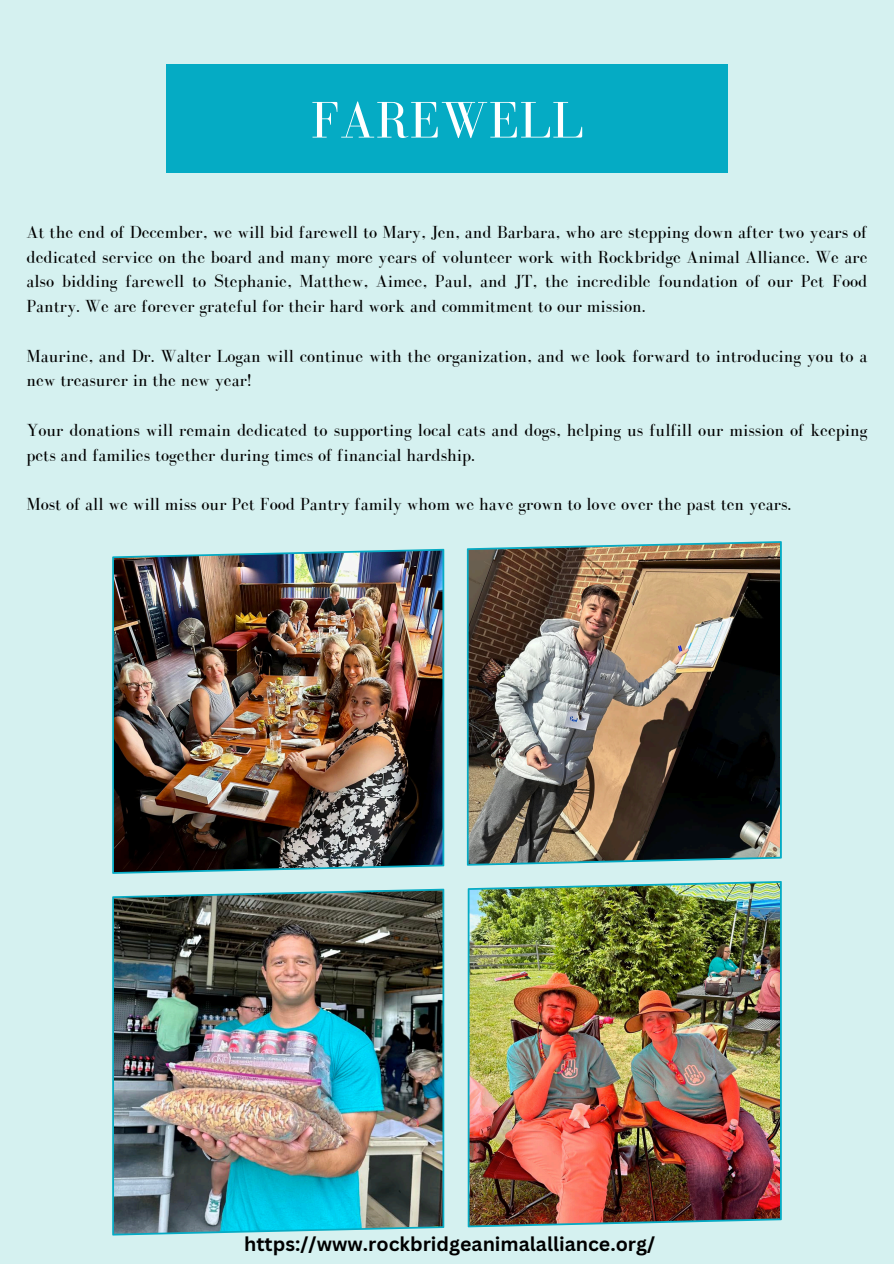
<style>
.page{position:relative;width:894px;height:1264px;background:#fff}
.page>*{position:absolute;margin:0;border:0;box-sizing:border-box;transform-origin:0 0}
.t1{font:52.95px "Bodoni FLF";letter-spacing:.01em;color:#fff}
.t2{font:700 19.5px "Canva Sans";color:#000}
.t3{font:18px/24.8px "Bodoni FLF";color:#000}
</style>
<div class="page">
<div style="left:0;top:0;width:893px;height:1263px;background:#d5f1f0"></div>
<div style="left:166px;top:65px;width:561px;height:108px;background:#05abc4"></div>
<img style="left:467px;top:541px;width:314px;height:324px">
<img style="left:467px;top:881px;width:314px;height:346px">
<img style="left:112px;top:549px;width:332px;height:324px">
<img style="left:112px;top:888px;width:332px;height:347px">
<p class="t1" style="left:310px;top:91px;width:274px">FAREWELL</p>
<p class="t3" style="left:26px;top:219px;width:842px;text-align:justify">At the end of December, we will bid farewell to Mary, Jen, and Barbara, who are stepping down after two years of dedicated service on the board and many more years of volunteer work with Rockbridge Animal Alliance. We are also bidding farewell to Stephanie, Matthew, Aimee, Paul, and JT, the incredible foundation of our Pet Food Pantry. We are forever grateful for their hard work and commitment to our mission.</p>
<p class="t3" style="left:26px;top:343px;width:842px">Maurine, and Dr. Walter Logan will continue with the organization, and we look forward to introducing you to a new treasurer in the new year!</p>
<p class="t3" style="left:26px;top:417px;width:842px">Your donations will remain dedicated to supporting local cats and dogs, helping us fulfill our mission of keeping pets and families together during times of financial hardship.</p>
<p class="t3" style="left:26px;top:492px;width:766px">Most of all we will miss our Pet Food Pantry family whom we have grown to love over the past ten years.</p>
<p class="t2" style="left:244px;top:1230px;width:412px">https://www.rockbridgeanimalalliance.org/</p>
</div>
